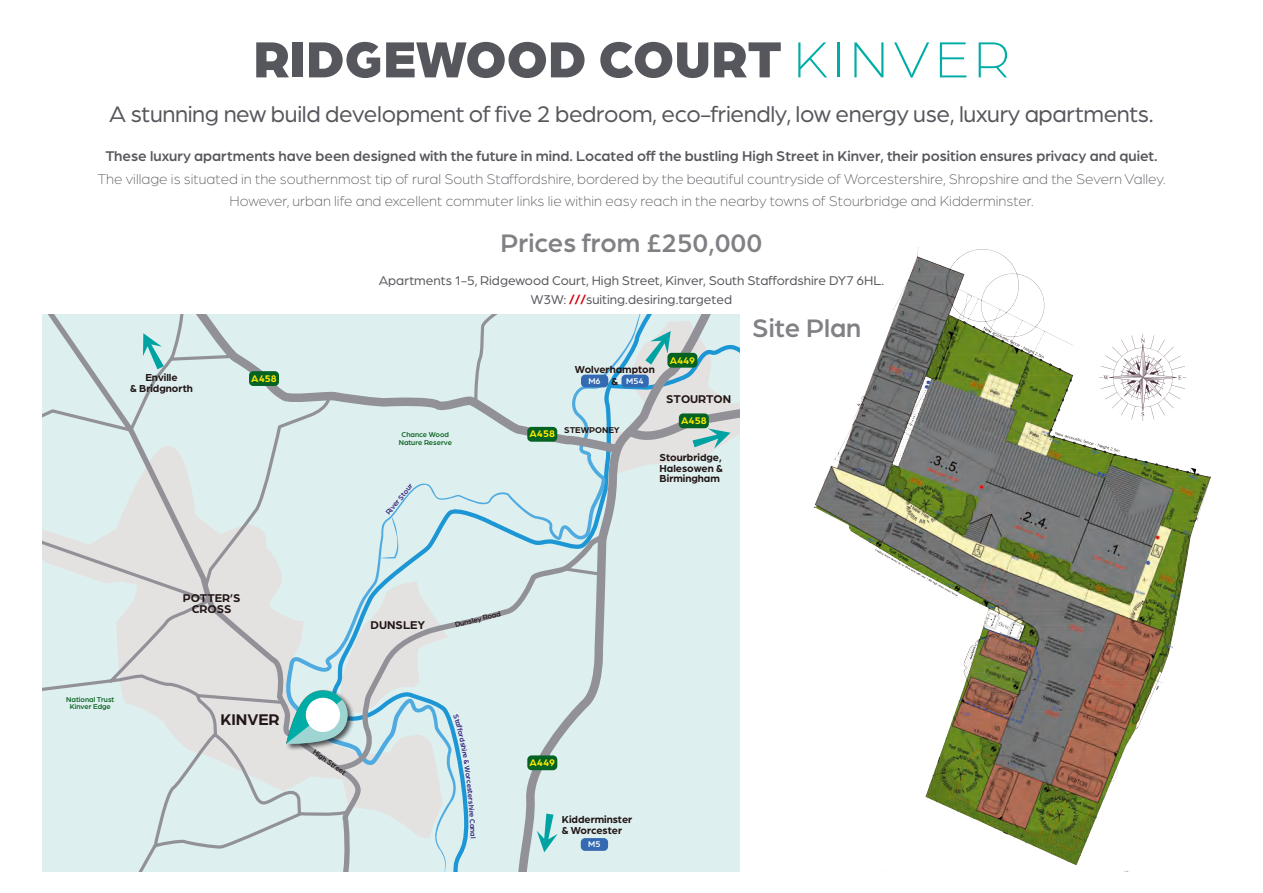
<style>
.page{position:relative;width:1263px;height:893px;background:#fff}
.page>*{position:absolute;margin:0;border:0;box-sizing:border-box;transform-origin:0 0}
.t1{font:900 54px "Arboria";color:#56575c}
.t2{font:500 27px "Arboria";color:#818084}
.t3{font:24px "Arboria";letter-spacing:-.015em;color:#56575c}
.t4{font:700 16.5px "Arboria";color:#211615}
.t5{font:300 15px/22.5px "Arboria";color:#56575c;text-align:center}
.t6{font:13.5px/19.5px "Arboria";color:#56575c;text-align:center}
.t7{font:700 12px/10.8px "Arboria";color:#211615;text-align:center}
.t8{font:700 10.8px/10.8px "Arboria";color:#211615}
.t9{font:700 10.2px "Arboria";color:#ffea00}
.t10{font:700 9px "Arboria";color:#211615}
.t11{font:500 8.85px "Arboria";color:#fff}
.t12{font:500 7.5px/7.5px "Arboria";color:#0b6221;text-align:center}
.t13{font:500 7.5px "Arboria";color:#211615}
.t14{font:500 7.5px "Arboria";color:#341f7a}
.s1{font-weight:300;color:#00ada6}
.s2{font-weight:500}
.s3{font-weight:700;color:#d1010e}
.s4{font-weight:700;font-size:10.8px;color:#211615}
</style>
<div class="page">
<div style="left:609px;top:315px;width:131px;height:557px;background:#ddf0ef"></div>
<svg style="left:43px;top:315px;width:561px;height:557px;background:#d7e7e7"></svg>
<div style="left:527px;top:755px;width:30px;height:15px;background:#046322;border-radius:4px"></div>
<div style="left:249px;top:371px;width:30px;height:15px;background:#046322;border-radius:4px"></div>
<div style="left:527px;top:427px;width:30px;height:15px;background:#046322;border-radius:4px"></div>
<div style="left:581px;top:375px;width:27px;height:12px;background:#336ab2;border-radius:4px"></div>
<svg style="left:380px;top:516px;width:19px;height:42px"></svg>
<svg style="left:143px;top:333px;width:21px;height:36px"></svg>
<svg style="left:611px;top:321px;width:129px;height:229px;background:#c7dbdb"></svg>
<img style="left:809px;top:248px;width:402px;height:624px">
<div style="left:752px;top:315px;width:115px;height:26px;background:#fff"></div>
<svg style="left:1099px;top:334px;width:87px;height:87px"></svg>
<svg style="left:286px;top:582px;width:187px;height:222px;background:#cadee2"></svg>
<svg style="left:470px;top:819px;width:6px;height:19px"></svg>
<p class="t1" style="left:253px;top:21px;width:758px">RIDGEWOOD COURT <span class="s1">KINVER</span></p>
<p class="t3" style="left:109px;top:99px;width:1046px">A stunning new build development of five 2 bedroom, eco-friendly, low energy use, luxury apartments.</p>
<p class="t5" style="left:98px;top:144px;width:1069px"><span class="s2">These luxury apartments have been designed with the future in mind. Located off the bustling High Street in Kinver, their position ensures privacy and quiet.<br></span>The village is situated in the southernmost tip of rural South Staffordshire, bordered by the beautiful countryside of Worcestershire, Shropshire and the Severn Valley.<br>However, urban life and excellent commuter links lie within easy reach in the nearby towns of Stourbridge and Kidderminster.</p>
<p class="t2" style="left:500px;top:225px;width:263px">Prices from £250,000</p>
<p class="t6" style="left:379px;top:270px;width:507px">Apartments 1-5, Ridgewood Court, High Street, Kinver, South Staffordshire DY7 6HL.<br>W3W: <span class="s3">///</span>suiting.desiring.targeted</p>
<p class="t8" style="left:575px;top:363px;width:81px">Wolverhampton</p>
<p class="t8" style="left:145px;top:372px;width:34px">Enville</p>
<p class="t11" style="left:588px;top:375px;width:57px">M6 <span class="s4">&amp;</span> M54</p>
<p class="t8" style="left:130px;top:382px;width:64px">&amp; Bridgnorth</p>
<p class="t9" style="left:251px;top:371px;width:27px">A458</p>
<p class="t12" style="left:399px;top:431px;width:55px">Chance Wood<br>Nature Reserve</p>
<p class="t9" style="left:530px;top:427px;width:27px">A458</p>
<p class="t10" style="left:564px;top:424px;width:57px">STEWPONEY</p>
<p class="t9" style="left:670px;top:353px;width:27px">A449</p>
<p class="t7" style="left:666px;top:393px;width:66px">STOURTON</p>
<p class="t9" style="left:681px;top:414px;width:27px">A458</p>
<p class="t14" style="left:383px;top:511px;width:39px;rotate:-51deg">River Stour</p>
<p class="t8" style="left:659px;top:451px;width:65px;text-align:justify">Stourbridge, Halesowen &amp; Birmingham</p>
<p class="t2" style="left:752px;top:310px;width:110px">Site Plan</p>
<p class="t12" style="left:66px;top:695px;width:50px">National Trust<br>Kinver Edge</p>
<p class="t7" style="left:183px;top:592px;width:59px">POTTER’S<br>CROSS</p>
<p class="t7" style="left:370px;top:619px;width:56px">DUNSLEY</p>
<p class="t13" style="left:454px;top:620px;width:49px;rotate:-14deg">Dunsley Road</p>
<p class="t4" style="left:220px;top:708px;width:61px">KINVER</p>
<p class="t13" style="left:317px;top:747px;width:40px;rotate:35deg">High Street</p>
<p class="t14" style="left:476px;top:804px;width:14px;rotate:86deg">hire</p>
<p class="t9" style="left:530px;top:756px;width:27px">A449</p>
<p class="t8" style="left:562px;top:814px;width:72px">Kidderminster &amp; Worcester</p>
<p class="t11" style="left:588px;top:838px;width:14px">M5</p>
</div>
